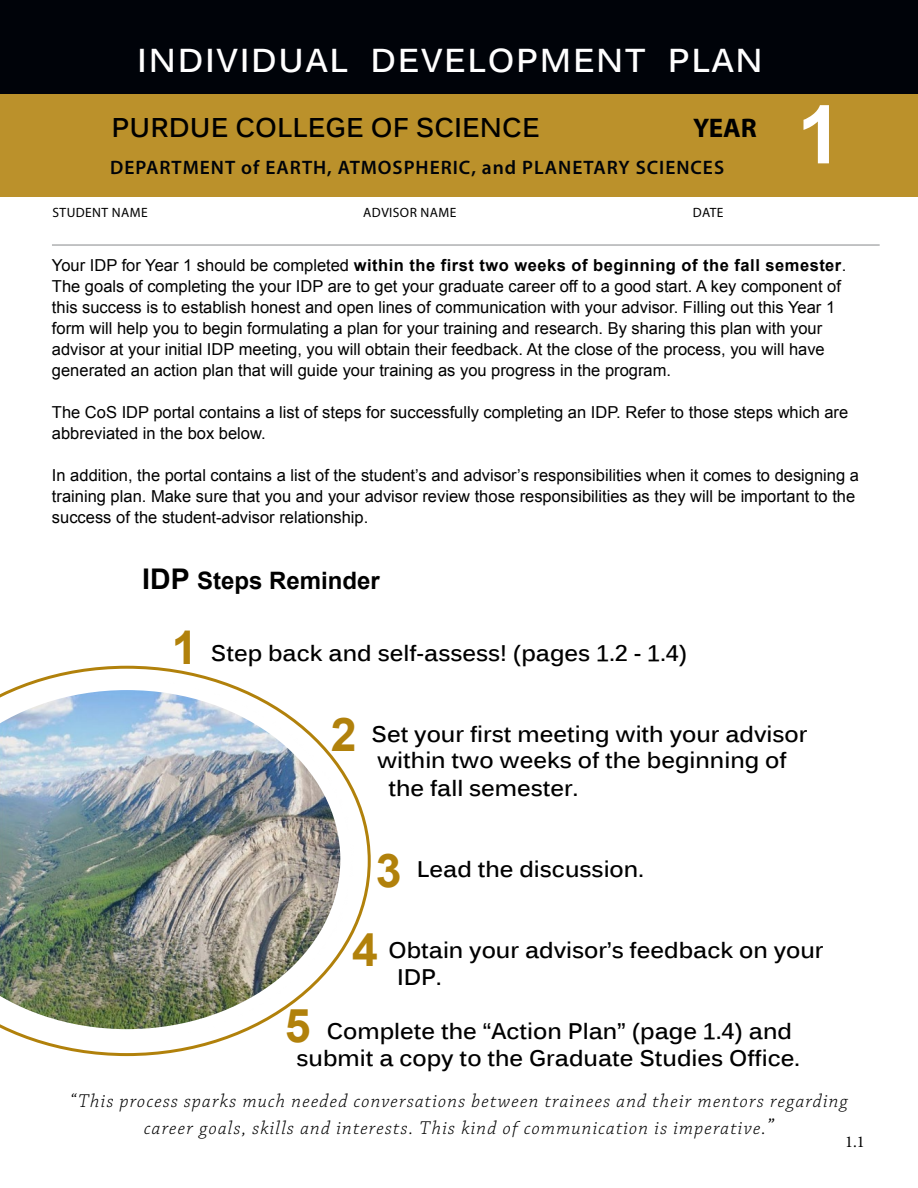
<style>
.page{position:relative;width:918px;height:1188px;background:#fff}
.page>*{position:absolute;margin:0;border:0;box-sizing:border-box;transform-origin:0 0}
.t1{font:700 81px "Arial";color:#fff}
.t2{font:700 46.5px/78.9px "Arial";color:#b1810b;text-align:center}
.t3{font:700 33px "Kalinga";letter-spacing:.05em;color:#fff}
.t4{font:700 27px "Kalinga";color:#000}
.t5{font:700 27px "Myriad Pro";color:#000}
.t6{font:700 24px "Arial";color:#000}
.t7{font:700 22.5px/27px "Kalinga";color:#000}
.t8{font:italic 300 19.5px/27px "Chaparral Pro";letter-spacing:.06em;color:#000;text-align:center}
.t9{font:600 19.5px "Myriad Pro";letter-spacing:.05em;color:#000309}
.t10{font:16.5px/21px "Arial";color:#000}
.t11{font:16.5px "Minion Pro";color:#000}
.t12{font:13.5px "Myriad Pro";letter-spacing:.03em;color:#000}
.s1{font-weight:700}
.s2{font-size:28.5px}
.s3{font-size:22.5px}
</style>
<div class="page">
<div style="left:0;top:0;width:918px;height:196px;background:#bb912b"></div>
<div style="left:0;top:0;width:918px;height:94px;background:#000309"></div>
<hr style="left:52px;top:245px;width:828px;height:1px;background:#86888a">
<svg style="left:30px;top:666px;width:341px;height:390px"></svg>
<img style="left:0;top:680px;width:351px;height:360px">
<h3 class="t3" style="left:137px;top:39px;width:627px">INDIVIDUAL DEVELOPMENT PLAN</h3>
<h3 class="t4" style="left:112px;top:109px;width:430px">PURDUE COLLEGE OF SCIENCE</h3>
<h3 class="t5" style="left:693px;top:110px;width:65px">YEAR</h3>
<p class="t9" style="left:110px;top:155px;width:615px">DEPARTMENT of EARTH, ATMOSPHERIC, and PLANETARY SCIENCES</p>
<p class="t12" style="left:52px;top:204px;width:97px">STUDENT NAME</p>
<p class="t12" style="left:363px;top:204px;width:95px">ADVISOR NAME</p>
<p class="t12" style="left:693px;top:204px;width:32px">DATE</p>
<h1 class="t1" style="left:797px;top:81px;width:47px">1</h1>
<p class="t10" style="left:52px;top:255px;width:796px">Your IDP for Year 1 should be completed <span class="s1">within the first two weeks of beginning of the fall semester</span>.<br>The goals of completing the your IDP are to get your graduate career off to a good start. A key component of this success is to establish honest and open lines of communication with your advisor. Filling out this Year 1 form will help you to begin formulating a plan for your training and research. By sharing this plan with your advisor at your initial IDP meeting, you will obtain their feedback. At the close of the process, you will have generated an action plan that will guide your training as you progress in the program.</p>
<p class="t10" style="left:52px;top:402px;width:798px">The CoS IDP portal contains a list of steps for successfully completing an IDP. Refer to those steps which are abbreviated in the box below.</p>
<p class="t10" style="left:52px;top:465px;width:809px">In addition, the portal contains a list of the student’s and advisor’s responsibilities when it comes to designing a training plan. Make sure that you and your advisor review those responsibilities as they will be important to the success of the student-advisor relationship.</p>
<h3 class="t6" style="left:142px;top:565px;width:239px"><span class="s2">IDP</span> Steps Reminder</h3>
<h2 class="t2" style="left:172px;top:610px;width:27px">1</h2>
<h3 class="t7" style="left:211px;top:641px;width:478px">Step back and self-assess! (pages 1.2 - 1.4)</h3>
<h2 class="t2" style="left:331px;top:696px;width:27px">2</h2>
<h3 class="t7" style="left:372px;top:722px;width:437px">Set your first meeting with your advisor</h3>
<h3 class="t7" style="left:388px;top:748px;width:400px;line-height:28.5px;text-indent:-11px">within two weeks of the beginning of the fall semester.</h3>
<h2 class="t2" style="left:352px;top:832px;width:51px">3<br>4</h2>
<h3 class="t7" style="left:417px;top:857px;width:228px">Lead the discussion.</h3>
<h3 class="t7" style="left:397px;top:938px;width:428px;text-indent:-9px">Obtain your advisor’s feedback on your<br>IDP.</h3>
<h3 class="t7" style="left:297px;top:1019px;width:505px;text-indent:30px">Complete the “Action Plan” (page 1.4) and submit a copy to the Graduate Studies Office.</h3>
<p class="t8" style="left:70px;top:1089px;width:779px">“This process sparks much needed conversations between trainees and their mentors regarding career goals, skills and interests. This kind of communication is imperative.<span class="s3">”</span></p>
<h2 class="t2" style="left:285px;top:988px;width:27px">5</h2>
<p class="t11" style="left:845px;top:1131px;width:21px">1.1</p>
</div>
